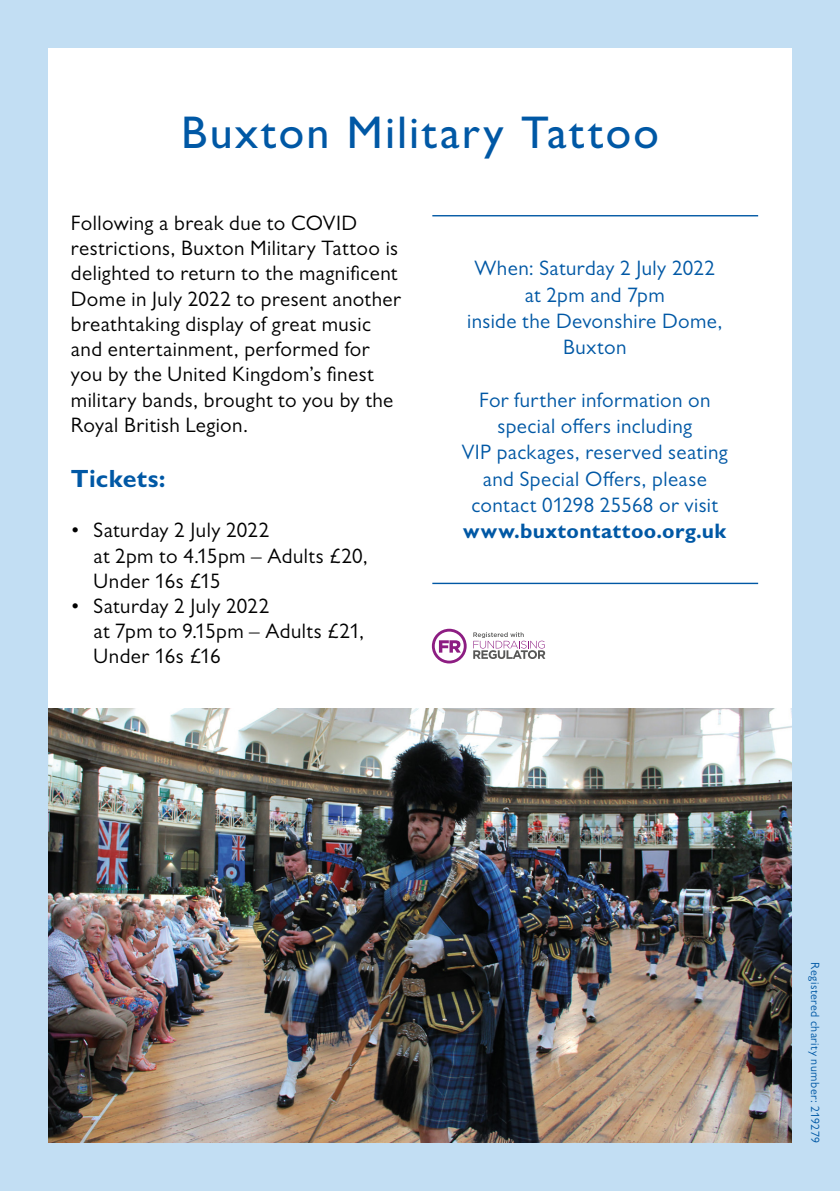
<style>
.page{position:relative;width:840px;height:1191px;background:#fff}
.page>*{position:absolute;margin:0;border:0;box-sizing:border-box;transform-origin:0 0}
.t1{font:500 46px "Gill Sans MT Pro";letter-spacing:.05em;color:#0058a5}
.t2{font:700 25px "Gill Sans MT Pro";letter-spacing:.005em;color:#0058a5}
.t3{font:21px/25.2px "Gill Sans MT Pro";letter-spacing:.02em;color:#000}
.t4{font:21px/26.2px "Gill Sans MT Pro";letter-spacing:.02em;color:#0058a5;text-align:center}
.t5{font:700 21px "Gill Sans MT Pro";letter-spacing:.02em;color:#0058a5}
.t6{font:12px "Gill Sans MT Pro";letter-spacing:.04em;color:#0058a5}
</style>
<div class="page">
<div style="left:0;top:0;width:839px;height:1191px;background:#c2def3"></div>
<div style="left:48px;top:48px;width:743px;height:1095px;background:#fff"></div>
<img style="left:48px;top:709px;width:743px;height:433px">
<hr style="left:432px;top:215px;width:325px;height:1px;background:#0058a5">
<hr style="left:432px;top:582px;width:325px;height:2px;background:#0058a5">
<svg style="left:431px;top:629px;width:35px;height:34px"></svg>
<svg style="left:473px;top:632px;width:72px;height:27px"></svg>
<h1 class="t1" style="left:181px;top:105px;width:479px">Buxton Military Tattoo</h1>
<p class="t3" style="left:71px;top:210px;width:331px">Following a break due to COVID restrictions, Buxton Military Tattoo is delighted to return to the magnificent Dome in July 2022 to present another breathtaking display of great music and entertainment, performed for you by the United Kingdom’s finest military bands, brought to you by the Royal British Legion.</p>
<p class="t2" style="left:71px;top:463px;width:96px">Tickets:</p>
<p class="t3" style="left:94px;top:517px;width:276px;text-indent:-23px">• Saturday 2 July 2022<br>at 2pm to 4.15pm – Adults £20,<br>Under 16s £15</p>
<p class="t3" style="left:94px;top:593px;width:272px;text-indent:-23px">• Saturday 2 July 2022<br>at 7pm to 9.15pm – Adults £21,<br>Under 16s £16</p>
<p class="t4" style="left:467px;top:255px;width:257px">When: Saturday 2 July 2022 at 2pm and 7pm<br>inside the Devonshire Dome,<br>Buxton</p>
<p class="t4" style="left:461px;top:386px;width:267px">For further information on special offers including<br>VIP packages, reserved seating and Special Offers, please contact 01298 25568 or visit</p>
<p class="t5" style="left:463px;top:518px;width:264px">www.buxtontattoo.org.uk</p>
<p class="t6" style="left:821px;top:962px;width:182px;rotate:90deg">Registered charity number: 219279</p>
</div>
